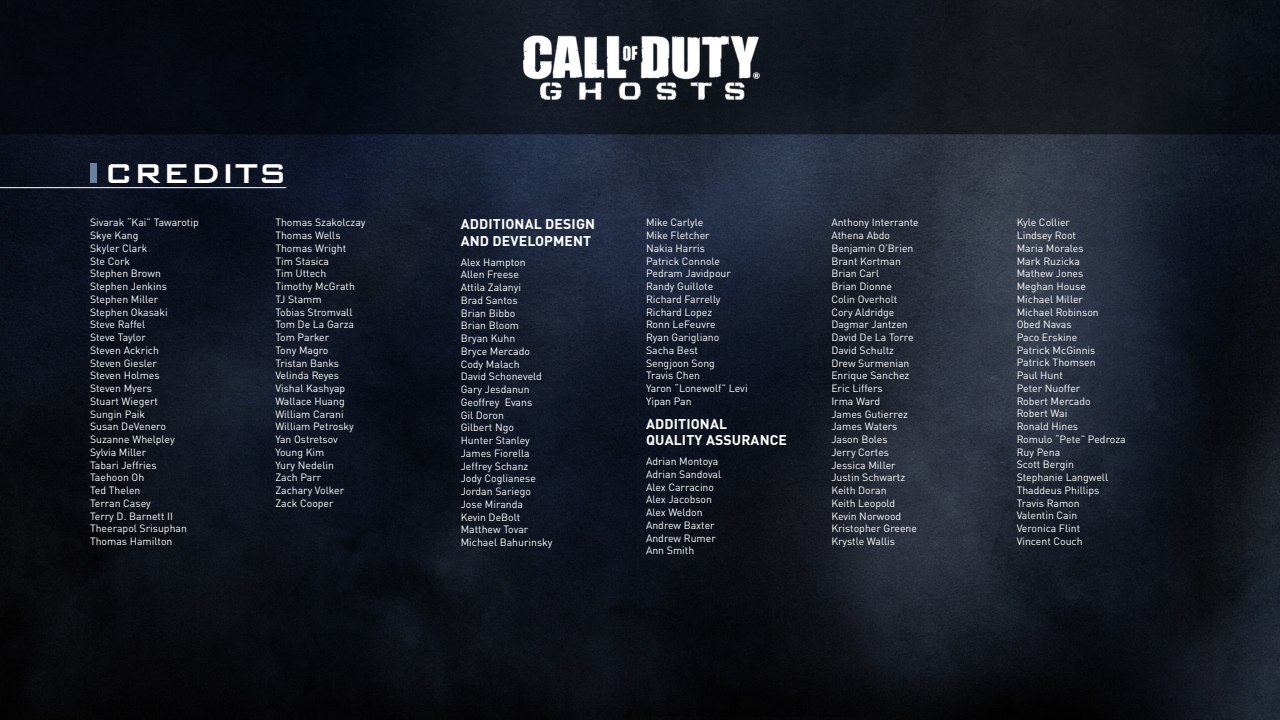
<style>
.page{position:relative;width:1280px;height:720px;background:#fff}
.page>*{position:absolute;margin:0;border:0;box-sizing:border-box;transform-origin:0 0}
.t1{font:500 36.5px "Bank Gothic BT";color:#fff}
.t2{font:700 14px/16.8px "DINOT";letter-spacing:.01em;color:#fff}
.t3{font:10.5px/12.7px "DINOT";color:#fff}
</style>
<div class="page">
<img style="left:0;top:0;width:1280px;height:720px">
<div style="left:90px;top:164px;width:6px;height:19px;background:#6b7f9f"></div>
<hr style="left:0;top:187px;width:286px;height:1px;background:#fff">
<h1 class="t1" style="left:104px;top:153px;width:185px">CREDITS</h1>
<p class="t3" style="left:90px;top:216px;width:110px">Sivarak “Kai” Tawarotip<br>Skye Kang<br>Skyler Clark<br>Ste Cork<br>Stephen Brown<br>Stephen Jenkins<br>Stephen Miller<br>Stephen Okasaki<br>Steve Raffel<br>Steve Taylor<br>Steven Ackrich<br>Steven Giesler<br>Steven Holmes<br>Steven Myers<br>Stuart Wiegert<br>Sungin Paik<br>Susan DeVenero<br>Suzanne Whelpley<br>Sylvia Miller<br>Tabari Jeffries<br>Taehoon Oh<br>Ted Thelen<br>Terran Casey<br>Terry D. Barnett II<br>Theerapol Srisuphan<br>Thomas Hamilton</p>
<p class="t3" style="left:275px;top:216px;width:92px">Thomas Szakolczay<br>Thomas Wells<br>Thomas Wright<br>Tim Stasica<br>Tim Uttech<br>Timothy McGrath<br>TJ Stamm<br>Tobias Stromvall<br>Tom De La Garza<br>Tom Parker<br>Tony Magro<br>Tristan Banks<br>Velinda Reyes<br>Vishal Kashyap<br>Wallace Huang<br>William Carani<br>William Petrosky<br>Yan Ostretsov<br>Young Kim<br>Yury Nedelin<br>Zach Parr<br>Zachary Volker<br>Zack Cooper</p>
<h2 class="t2" style="left:461px;top:215px;width:136px">ADDITIONAL DESIGN<br>AND DEVELOPMENT</h2>
<p class="t3" style="left:461px;top:255px;width:93px">Alex Hampton<br>Allen Freese<br>Attila Zalanyi<br>Brad Santos<br>Brian Bibbo<br>Brian Bloom<br>Bryan Kuhn<br>Bryce Mercado<br>Cody Malach<br>David Schoneveld<br>Gary Jesdanun<br>Geoffrey Evans<br>Gil Doron<br>Gilbert Ngo<br>Hunter Stanley<br>James Fiorella<br>Jeffrey Schanz<br>Jody Coglianese<br>Jordan Sariego<br>Jose Miranda<br>Kevin DeBolt<br>Matthew Tovar<br>Michael Bahurinsky</p>
<p class="t3" style="left:646px;top:216px;width:103px">Mike Carlyle<br>Mike Fletcher<br>Nakia Harris<br>Patrick Connole<br>Pedram Javidpour<br>Randy Guillote<br>Richard Farrelly<br>Richard Lopez<br>Ronn LeFeuvre<br>Ryan Garigliano<br>Sacha Best<br>Sengjoon Song<br>Travis Chen<br>Yaron “Lonewolf” Levi<br>Yipan Pan</p>
<h2 class="t2" style="left:646px;top:415px;width:143px">ADDITIONAL<br>QUALITY ASSURANCE</h2>
<p class="t3" style="left:646px;top:455px;width:77px">Adrian Montoya<br>Adrian Sandoval<br>Alex Carracino<br>Alex Jacobson<br>Alex Weldon<br>Andrew Baxter<br>Andrew Rumer<br>Ann Smith</p>
<p class="t3" style="left:831px;top:216px;width:89px">Anthony Interrante<br>Athena Abdo<br>Benjamin O’Brien<br>Brant Kortman<br>Brian Carl<br>Brian Dionne<br>Colin Overholt<br>Cory Aldridge<br>Dagmar Jantzen<br>David De La Torre<br>David Schultz<br>Drew Surmenian<br>Enrique Sanchez<br>Eric Liffers<br>Irma Ward<br>James Gutierrez<br>James Waters<br>Jason Boles<br>Jerry Cortes<br>Jessica Miller<br>Justin Schwartz<br>Keith Doran<br>Keith Leopold<br>Kevin Norwood<br>Kristopher Greene<br>Krystle Wallis</p>
<p class="t3" style="left:1017px;top:216px;width:111px">Kyle Collier<br>Lindsey Root<br>Maria Morales<br>Mark Ruzicka<br>Mathew Jones<br>Meghan House<br>Michael Miller<br>Michael Robinson<br>Obed Navas<br>Paco Erskine<br>Patrick McGinnis<br>Patrick Thomsen<br>Paul Hunt<br>Peter Nuoffer<br>Robert Mercado<br>Robert Wai<br>Ronald Hines<br>Romulo “Pete” Pedroza<br>Ruy Pena<br>Scott Bergin<br>Stephanie Langwell<br>Thaddeus Phillips<br>Travis Ramon<br>Valentin Cain<br>Veronica Flint<br>Vincent Couch</p>
</div>
